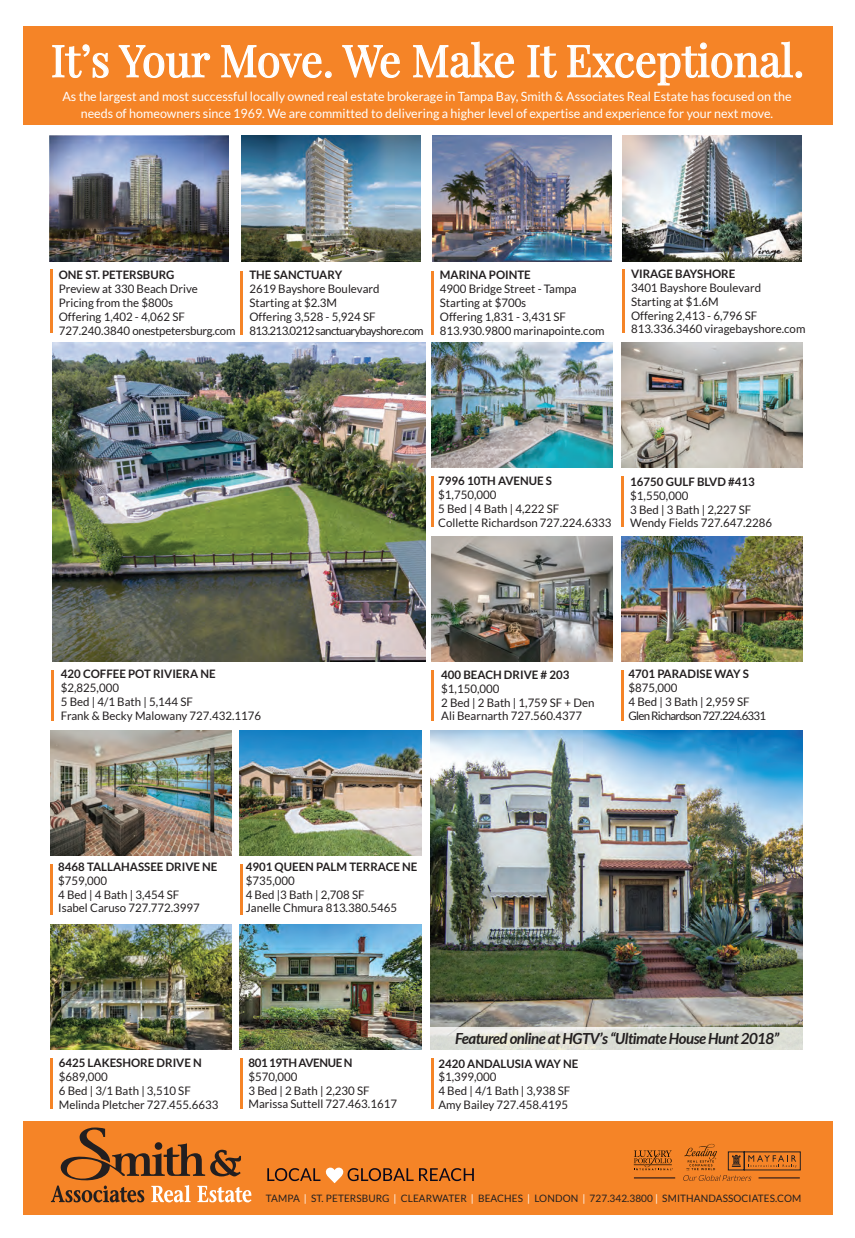
<style>
.page{position:relative;width:855px;height:1238px;background:#fff}
.page>*{position:absolute;margin:0;border:0;box-sizing:border-box;transform-origin:0 0}
.t1{font:44px "Playfair Display";color:#fff}
.t2{font:italic 700 15.25px "Lato";letter-spacing:-.03em;color:#231f20}
.t3{font:12.75px/16.5px "Lato";color:#fff;text-align:center}
.t4{font:11.62px/13.8px "Lato";color:#231f20}
.t5{font:700 11.62px "Lato";color:#231f20}
.t6{font:11.62px/13.8px "Lato";letter-spacing:-.06em;color:#231f20}
.t7{font:700 11.62px "Lato";letter-spacing:-.03em;color:#231f20}
.t8{font:10.12px "Lato";letter-spacing:.01em;color:#231f20}
.s1{color:#fff}
</style>
<div class="page">
<div style="left:23px;top:1121px;width:809px;height:94px;background:#f58427"></div>
<svg style="left:267px;top:1167px;width:207px;height:16px"></svg>
<svg style="left:51px;top:1127px;width:200px;height:75px"></svg>
<div style="left:155px;top:1142px;width:7px;height:7px;background:#231f20;border-radius:50%"></div>
<img style="left:240px;top:730px;width:182px;height:125px">
<img style="left:621px;top:342px;width:182px;height:125px">
<img style="left:240px;top:924px;width:182px;height:125px">
<img style="left:621px;top:536px;width:182px;height:125px">
<hr style="left:240px;top:863px;width:3px;height:51px;background:#f58427">
<hr style="left:621px;top:476px;width:3px;height:50px;background:#f58427">
<hr style="left:240px;top:1057px;width:3px;height:51px;background:#f58427">
<hr style="left:621px;top:669px;width:3px;height:51px;background:#f58427">
<img style="left:50px;top:730px;width:182px;height:125px">
<img style="left:431px;top:342px;width:182px;height:125px">
<img style="left:50px;top:924px;width:182px;height:125px">
<img style="left:431px;top:536px;width:182px;height:125px">
<hr style="left:50px;top:864px;width:3px;height:50px;background:#f58427">
<hr style="left:431px;top:476px;width:3px;height:51px;background:#f58427">
<hr style="left:50px;top:1057px;width:3px;height:51px;background:#f58427">
<hr style="left:431px;top:670px;width:3px;height:51px;background:#f58427">
<hr style="left:50px;top:270px;width:3px;height:63px;background:#f58427">
<hr style="left:240px;top:271px;width:3px;height:63px;background:#f58427">
<hr style="left:622px;top:270px;width:3px;height:63px;background:#f58427">
<img style="left:431px;top:730px;width:372px;height:297px">
<img style="left:53px;top:342px;width:372px;height:319px">
<hr style="left:431px;top:1057px;width:2px;height:51px;background:#f58427">
<hr style="left:52px;top:669px;width:2px;height:51px;background:#f58427">
<div style="left:23px;top:26px;width:809px;height:99px;background:#f58427"></div>
<svg style="left:52px;top:44px;width:57px;height:34px"></svg>
<svg style="left:118px;top:45px;width:93px;height:33px"></svg>
<svg style="left:221px;top:45px;width:111px;height:33px"></svg>
<svg style="left:342px;top:45px;width:58px;height:33px"></svg>
<svg style="left:413px;top:41px;width:102px;height:37px"></svg>
<svg style="left:527px;top:45px;width:30px;height:33px"></svg>
<svg style="left:567px;top:41px;width:236px;height:45px"></svg>
<svg style="left:634px;top:1150px;width:39px;height:20px"></svg>
<hr style="left:634px;top:1177px;width:41px;height:1px;background:#090819">
<svg style="left:683px;top:1143px;width:118px;height:37px"></svg>
<img style="left:50px;top:135px;width:179px;height:126px">
<img style="left:241px;top:136px;width:179px;height:125px">
<img style="left:622px;top:136px;width:180px;height:125px">
<img style="left:432px;top:136px;width:179px;height:125px">
<hr style="left:432px;top:271px;width:2px;height:63px;background:#f58427">
<svg style="left:430px;top:1027px;width:373px;height:23px;background:#dfe1d8"></svg>
<h1 class="t1" style="left:51px;top:26px;width:755px">It’s Your Move. We Make It Exceptional.</h1>
<p class="t3" style="left:62px;top:88px;width:731px">As the largest and most successful locally owned real estate brokerage in Tampa Bay, Smith &amp; Associates Real Estate has focused on the needs of homeowners since 1969. We are committed to delivering a higher level of expertise and experience for your next move.</p>
<p class="t5" style="left:59px;top:268px;width:117px">ONE ST. PETERSBURG</p>
<p class="t4" style="left:59px;top:282px;width:178px">Preview at 330 Beach Drive<br>Pricing from the $800s<br>Offering 1,402 - 4,062 SF<br>727.240.3840 onestpetersburg.com</p>
<p class="t5" style="left:249px;top:268px;width:95px">THE SANCTUARY</p>
<p class="t4" style="left:249px;top:282px;width:176px">2619 Bayshore Boulevard<br>Starting at $2.3M<br>Offering 3,528 - 5,924 SF<br>813.213.0212 sanctuarybayshore.com</p>
<p class="t5" style="left:440px;top:268px;width:93px">MARINA POINTE</p>
<p class="t4" style="left:440px;top:282px;width:166px">4900 Bridge Street - Tampa<br>Starting at $700s<br>Offering 1,831 - 3,431 SF<br>813.930.9800 marinapointe.com</p>
<p class="t5" style="left:631px;top:267px;width:106px">VIRAGE BAYSHORE</p>
<p class="t4" style="left:631px;top:281px;width:176px">3401 Bayshore Boulevard<br>Starting at $1.6M<br>Offering 2,413 - 6,796 SF<br>813.336.3460 viragebayshore.com</p>
<p class="t5" style="left:61px;top:667px;width:156px">420 COFFEE POT RIVIERA NE</p>
<p class="t4" style="left:61px;top:680px;width:202px">$2,825,000<br>5 Bed | 4/1 Bath | 5,144 SF<br>Frank &amp; Becky Malowany 727.432.1176</p>
<p class="t5" style="left:438px;top:474px;width:115px">7996 10TH AVENUE S</p>
<p class="t4" style="left:438px;top:488px;width:175px">$1,750,000<br>5 Bed | 4 Bath | 4,222 SF<br>Collette Richardson 727.224.6333</p>
<p class="t5" style="left:630px;top:475px;width:126px">16750 GULF BLVD #413</p>
<p class="t4" style="left:630px;top:488px;width:143px">$1,550,000<br>3 Bed | 3 Bath | 2,227 SF<br>Wendy Fields 727.647.2286</p>
<p class="t5" style="left:441px;top:668px;width:130px">400 BEACH DRIVE # 203</p>
<p class="t4" style="left:441px;top:681px;width:155px">$1,150,000<br>2 Bed | 2 Bath | 1,759 SF + Den<br>Ali Bearnarth 727.560.4377</p>
<p class="t5" style="left:629px;top:667px;width:122px">4701 PARADISE WAY S</p>
<p class="t6" style="left:629px;top:680px;width:139px">$875,000<br>4 Bed | 3 Bath | 2,959 SF<br>Glen Richardson 727.224.6331</p>
<p class="t5" style="left:58px;top:860px;width:161px">8468 TALLAHASSEE DRIVE NE</p>
<p class="t4" style="left:58px;top:873px;width:143px">$759,000<br>4 Bed | 4 Bath | 3,454 SF<br>Isabel Caruso 727.772.3997</p>
<p class="t5" style="left:246px;top:860px;width:173px">4901 QUEEN PALM TERRACE NE</p>
<p class="t4" style="left:246px;top:873px;width:153px">$735,000<br>4 Bed |3 Bath | 2,708 SF<br>Janelle Chmura 813.380.5465</p>
<p class="t5" style="left:59px;top:1056px;width:145px">6425 LAKESHORE DRIVE N</p>
<p class="t4" style="left:59px;top:1069px;width:161px">$689,000<br>6 Bed | 3/1 Bath | 3,510 SF<br>Melinda Pletcher 727.455.6633</p>
<p class="t7" style="left:248px;top:1056px;width:106px">801 19TH AVENUE N</p>
<p class="t4" style="left:248px;top:1069px;width:150px">$570,000<br>3 Bed | 2 Bath | 2,230 SF<br>Marissa Suttell 727.463.1617</p>
<h2 class="t2" style="left:455px;top:1029px;width:326px">Featured online at HGTV’s “Ultimate House Hunt 2018”</h2>
<p class="t5" style="left:438px;top:1056px;width:141px">2420 ANDALUSIA WAY NE</p>
<p class="t4" style="left:438px;top:1070px;width:134px">$1,399,000<br>4 Bed | 4/1 Bath | 3,938 SF<br>Amy Bailey 727.458.4195</p>
<p class="t8" style="left:266px;top:1192px;width:537px">TAMPA <span class="s1">|</span> ST. PETERSBURG <span class="s1">|</span> CLEARWATER <span class="s1">|</span> BEACHES <span class="s1">|</span> LONDON <span class="s1">|</span> 727.342.3800 <span class="s1">|</span> SMITHANDASSOCIATES.COM</p>
</div>
